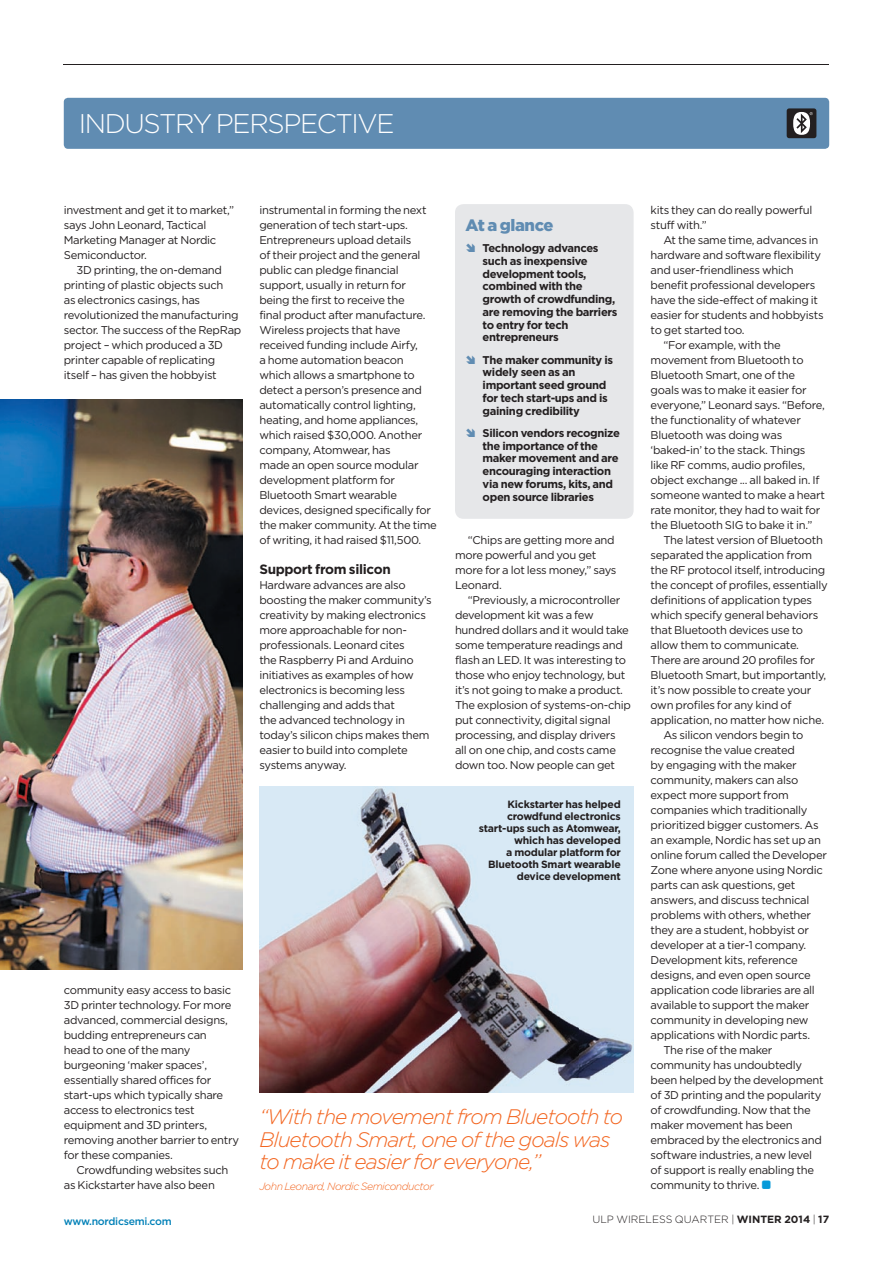
<style>
.page{position:relative;width:893px;height:1263px;background:#fff}
.page>*{position:absolute;margin:0;border:0;box-sizing:border-box;transform-origin:0 0}
.t1{font:300 27px "Gotham";letter-spacing:-.05em;color:#fff}
.t2{font:italic 300 21px/22.5px "Gotham";letter-spacing:-.045em;color:#f36621}
.t3{font:900 16.5px "Gotham";letter-spacing:-.025em;color:#608cb2}
.t4{font:700 13.5px "Gotham";letter-spacing:-.025em;color:#231f20}
.t5{font:11.25px/15px "Gotham";letter-spacing:-.025em;color:#231f20}
.t6{font:700 11.25px/12.8px "Gotham";letter-spacing:-.03em;color:#231f20}
.t7{font:700 10.5px/12px "Gotham";letter-spacing:-.02em;color:#231f20;text-align:right}
.t8{font:300 10.5px "Gotham";color:#231f20}
.t9{font:italic 300 10.5px "Gotham";letter-spacing:-.045em;color:#f36621}
.t10{font:500 10.5px "Gotham";letter-spacing:-.025em;color:#0080b7}
.s1{color:#608cb2}
.s2{font-weight:700}
</style>
<div class="page">
<div style="left:64px;top:98px;width:765px;height:51px;background:#608cb2;border-radius:4px"></div>
<img style="left:0;top:400px;width:242px;height:569px">
<div style="left:787px;top:108px;width:29px;height:30px;background:#231f20;border-radius:3px"></div>
<svg style="left:793px;top:112px;width:20px;height:23px"></svg>
<img style="left:259px;top:787px;width:375px;height:306px">
<div style="left:455px;top:204px;width:179px;height:315px;background:#e6e7e9;border-radius:9px"></div>
<hr style="left:64px;top:64px;width:765px;height:1px;background:#231f20">
<h1 class="t1" style="left:79px;top:109px;width:317px">INDUSTRY PERSPECTIVE</h1>
<p class="t5" style="left:64px;top:202px;width:172px">investment and get it to market,” says John Leonard, Tactical<br>Marketing Manager at Nordic<br>Semiconductor.</p>
<p class="t5" style="left:64px;top:262px;width:179px;text-indent:13px">3D printing, the on-demand printing of plastic objects such<br>as electronics casings, has revolutionized the manufacturing sector. The success of the RepRap project – which produced a 3D printer capable of replicating itself – has given the hobbyist</p>
<p class="t5" style="left:259px;top:202px;width:179px">instrumental in forming the next generation of tech start-ups. entrepreneurs upload details<br>of their project and the general public can pledge financial support, usually in return for being the first to receive the<br>final product after manufacture.<br>Wireless projects that have received funding include Airfy,<br>a home automation beacon which allows a smartphone to detect a person’s presence and automatically control lighting, heating, and home appliances, which raised $30,000. Another company, Atomwear, has<br>made an open source modular development platform for<br>Bluetooth Smart wearable devices, designed specifically for the maker community. At the time of writing, it had raised $11,500.</p>
<p class="t4" style="left:259px;top:561px;width:133px">Support from silicon</p>
<p class="t5" style="left:259px;top:577px;width:174px">Hardware advances are also boosting the maker community’s creativity by making electronics more approachable for non&shy;professionals. Leonard cites<br>the Raspberry Pi and Arduino initiatives as examples of how electronics is becoming less challenging and adds that<br>the advanced technology in today’s silicon chips makes them easier to build into complete systems anyway.</p>
<h3 class="t3" style="left:466px;top:215px;width:89px">At a glance</h3>
<p class="t6" style="left:483px;top:241px;width:136px;text-indent:-17px"><span class="s1">➔</span> technology advances such as inexpensive development tools, combined with the growth of crowdfunding, are removing the barriers to entry for tech entrepreneurs</p>
<p class="t6" style="left:483px;top:353px;width:132px;text-indent:-17px"><span class="s1">➔</span> the maker community is widely seen as an important seed ground for tech start-ups and is gaining credibility</p>
<p class="t6" style="left:483px;top:426px;width:139px;text-indent:-17px"><span class="s1">➔</span> Silicon vendors recognize the importance of the maker movement and are encouraging interaction via new forums, kits, and open source libraries</p>
<p class="t5" style="left:455px;top:532px;width:163px;text-indent:13px">“Chips are getting more and more powerful and you get more for a lot less money,” says<br>Leonard.</p>
<p class="t5" style="left:455px;top:592px;width:178px;text-indent:13px">“Previously, a microcontroller development kit was a few hundred dollars and it would take some temperature readings and flash an LeD. It was interesting to those who enjoy technology, but it’s not going to make a product.<br>The explosion of systems-on-chip put connectivity, digital signal processing, and display drivers<br>all on one chip, and costs came down too. Now people can get</p>
<p class="t7" style="left:479px;top:798px;width:143px">Kickstarter has helped crowdfund electronics start-ups such as Atomwear, which has developed<br>a modular platform for<br>Bluetooth Smart wearable device development</p>
<p class="t5" style="left:64px;top:982px;width:177px">community easy access to basic<br>3D printer technology. For more advanced, commercial designs, budding entrepreneurs can<br>head to one of the many burgeoning ‘maker spaces’, essentially shared offices for start-ups which typically share access to electronics test equipment and 3D printers, removing another barrier to entry for these companies.</p>
<p class="t5" style="left:64px;top:1162px;width:166px;text-indent:13px">Crowdfunding websites such as Kickstarter have also been</p>
<h2 class="t2" style="left:259px;top:1105px;width:365px">“With the movement from Bluetooth to<br>Bluetooth Smart, one of the goals was to make it easier for everyone,”</h2>
<p class="t9" style="left:259px;top:1181px;width:176px">John Leonard, Nordic Semiconductor</p>
<p class="t5" style="left:651px;top:202px;width:163px">kits they can do really powerful stuff with.”</p>
<p class="t5" style="left:663px;top:232px;width:157px">At the same time, advances in</p>
<p class="t5" style="left:651px;top:247px;width:172px">hardware and software flexibility</p>
<p class="t5" style="left:651px;top:262px;width:145px">and user-friendliness which</p>
<p class="t5" style="left:651px;top:277px;width:166px">benefit professional developers</p>
<p class="t5" style="left:651px;top:292px;width:169px">have the side-effect of making it</p>
<p class="t5" style="left:651px;top:307px;width:175px">easier for students and hobbyists</p>
<p class="t5" style="left:651px;top:322px;width:95px">to get started too.</p>
<p class="t5" style="left:663px;top:337px;width:119px">“For example, with the</p>
<p class="t5" style="left:651px;top:352px;width:155px">movement from Bluetooth to</p>
<p class="t5" style="left:651px;top:367px;width:146px">Bluetooth Smart, one of the</p>
<p class="t5" style="left:651px;top:382px;width:158px">goals was to make it easier for</p>
<p class="t5" style="left:651px;top:397px;width:176px">everyone,” Leonard says. “Before,</p>
<p class="t5" style="left:651px;top:412px;width:152px">the functionality of whatever</p>
<p class="t5" style="left:651px;top:427px;width:133px">Bluetooth was doing was</p>
<p class="t5" style="left:651px;top:442px;width:156px">‘baked-in’ to the stack. Things</p>
<p class="t5" style="left:651px;top:457px;width:156px">like RF comms, audio profiles,</p>
<p class="t5" style="left:651px;top:472px;width:170px">object exchange ... all baked in. If</p>
<p class="t5" style="left:651px;top:487px;width:176px">someone wanted to make a heart</p>
<p class="t5" style="left:651px;top:502px;width:171px">rate monitor, they had to wait for</p>
<p class="t5" style="left:651px;top:517px;width:163px">the Bluetooth SIG to bake it in.”</p>
<p class="t5" style="left:663px;top:532px;width:161px">The latest version of Bluetooth</p>
<p class="t5" style="left:651px;top:547px;width:163px">separated the application from</p>
<p class="t5" style="left:651px;top:562px;width:176px">the RF protocol itself, introducing</p>
<p class="t5" style="left:651px;top:577px;width:179px">the concept of profiles, essentially</p>
<p class="t5" style="left:651px;top:592px;width:163px">definitions of application types</p>
<p class="t5" style="left:651px;top:607px;width:169px">which specify general behaviors</p>
<p class="t5" style="left:651px;top:622px;width:154px">that Bluetooth devices use to</p>
<p class="t5" style="left:651px;top:637px;width:150px">allow them to communicate.</p>
<p class="t5" style="left:651px;top:652px;width:166px">There are around 20 profiles for</p>
<p class="t5" style="left:651px;top:667px;width:177px">Bluetooth Smart, but importantly,</p>
<p class="t5" style="left:651px;top:682px;width:162px">it’s now possible to create your</p>
<p class="t5" style="left:651px;top:697px;width:142px">own profiles for any kind of</p>
<p class="t5" style="left:651px;top:712px;width:175px">application, no matter how niche.</p>
<p class="t5" style="left:663px;top:727px;width:142px">As silicon vendors begin to</p>
<p class="t5" style="left:651px;top:742px;width:146px">recognise the value created</p>
<p class="t5" style="left:651px;top:757px;width:148px">by engaging with the maker</p>
<p class="t5" style="left:651px;top:772px;width:149px">community, makers can also</p>
<p class="t5" style="left:651px;top:787px;width:140px">expect more support from</p>
<p class="t5" style="left:651px;top:802px;width:159px">companies which traditionally</p>
<p class="t5" style="left:651px;top:817px;width:170px">prioritized bigger customers. As</p>
<p class="t5" style="left:651px;top:832px;width:172px">an example, Nordic has set up an</p>
<p class="t5" style="left:651px;top:847px;width:178px">online forum called the Developer</p>
<p class="t5" style="left:651px;top:862px;width:174px">Zone where anyone using Nordic</p>
<p class="t5" style="left:651px;top:877px;width:146px">parts can ask questions, get</p>
<p class="t5" style="left:651px;top:892px;width:160px">answers, and discuss technical</p>
<p class="t5" style="left:651px;top:907px;width:162px">problems with others, whether</p>
<p class="t5" style="left:651px;top:922px;width:160px">they are a student, hobbyist or</p>
<p class="t5" style="left:651px;top:937px;width:157px">developer at a tier-1 company.</p>
<p class="t5" style="left:651px;top:952px;width:149px">Development kits, reference</p>
<p class="t5" style="left:651px;top:967px;width:162px">designs, and even open source</p>
<p class="t5" style="left:651px;top:982px;width:166px">application code libraries are all</p>
<p class="t5" style="left:651px;top:997px;width:160px">available to support the maker</p>
<p class="t5" style="left:651px;top:1012px;width:159px">community in developing new</p>
<p class="t5" style="left:651px;top:1027px;width:161px">applications with Nordic parts.</p>
<p class="t5" style="left:663px;top:1042px;width:111px">The rise of the maker</p>
<p class="t5" style="left:651px;top:1057px;width:153px">community has undoubtedly</p>
<p class="t5" style="left:651px;top:1072px;width:175px">been helped by the development</p>
<p class="t5" style="left:651px;top:1087px;width:172px">of 3D printing and the popularity</p>
<p class="t5" style="left:651px;top:1102px;width:162px">of crowdfunding. Now that the</p>
<p class="t5" style="left:651px;top:1117px;width:144px">maker movement has been</p>
<p class="t5" style="left:651px;top:1132px;width:173px">embraced by the electronics and</p>
<p class="t5" style="left:651px;top:1147px;width:163px">software industries, a new level</p>
<p class="t5" style="left:651px;top:1162px;width:165px">of support is really enabling the</p>
<p class="t5" style="left:651px;top:1177px;width:123px">community to thrive. <sub>Z</sub></p>
<p class="t10" style="left:64px;top:1215px;width:110px">www.nordicsemi.com</p>
<p class="t8" style="left:592px;top:1213px;width:238px">ULP WIRELESS QUARTER | <span class="s2">winter 2014</span> | <span class="s2">17</span></p>
</div>
